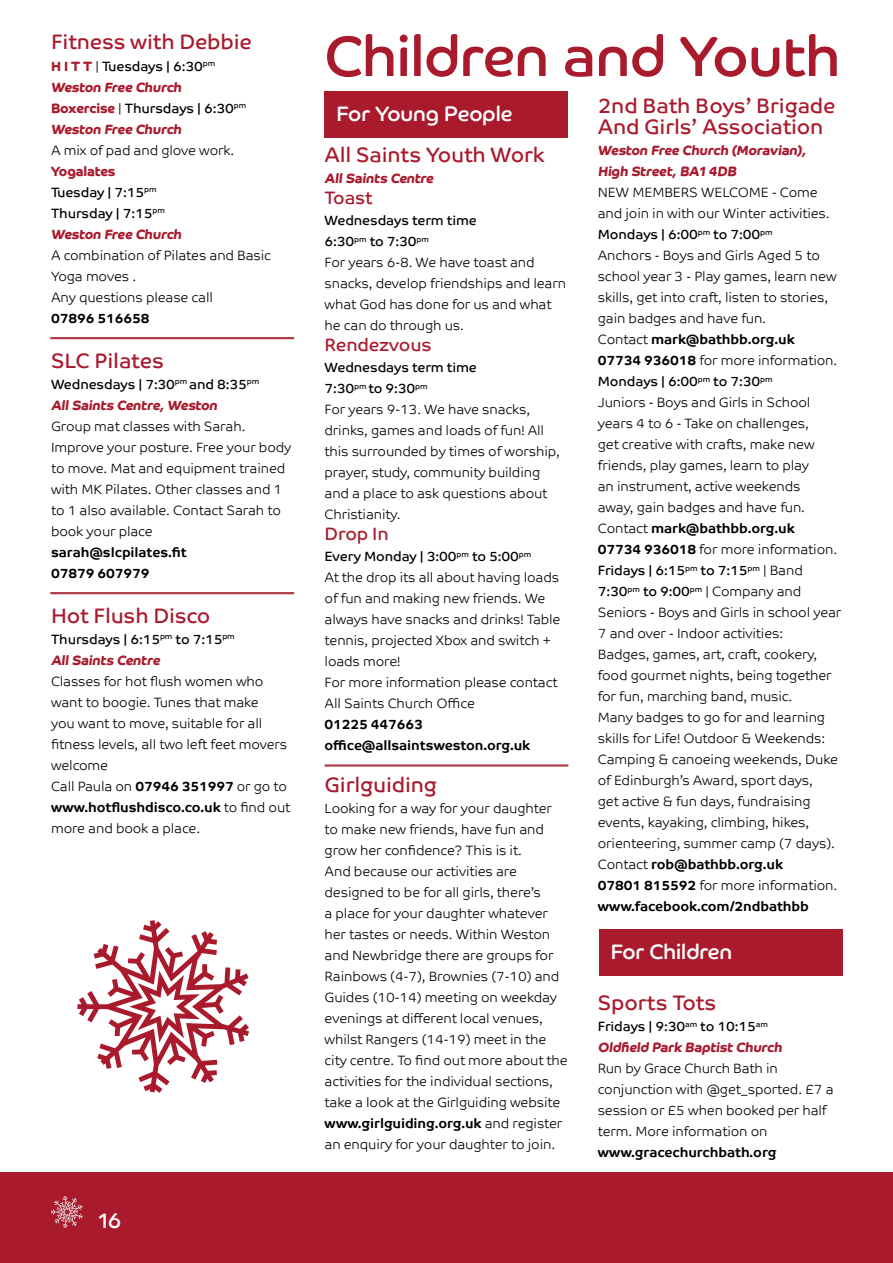
<style>
.page{position:relative;width:893px;height:1263px;background:#fff}
.page>*{position:absolute;margin:0;border:0;box-sizing:border-box;transform-origin:0 0}
.t1{font:57px "Co Headline";color:#a91a2d}
.t2{font:21px/21px "Co Text";letter-spacing:-.01em;color:#a91a2d}
.t3{font:21px "Co Headline";color:#fff}
.t4{font:18px "Co Text";letter-spacing:-.01em;color:#a91a2d}
.t5{font:300 13.5px/21px "Co Text";letter-spacing:-.01em;color:#000}
.t6{font:700 13.5px/21px "Co Headline";letter-spacing:-.01em;color:#a91a2d}
.t7{font:13.5px/21px "Co Text";letter-spacing:-.01em;color:#000}
.t8{font:700 13.5px/21px "Co Text";letter-spacing:-.01em;color:#000}
.s1{font-family:"Co Headline";font-weight:700;color:#a91a2d}
.s2{font-weight:300}
.s3{font-weight:700}
.s4{font-weight:400}
</style>
<div class="page">
<div style="left:0;top:1172px;width:893px;height:91px;background:#a91a2d"></div>
<svg style="left:51px;top:1196px;width:32px;height:32px"></svg>
<div style="left:325px;top:91px;width:243px;height:47px;background:#a91a2d"></div>
<div style="left:599px;top:929px;width:243px;height:47px;background:#a91a2d"></div>
<svg style="left:77px;top:920px;width:172px;height:173px"></svg>
<hr style="left:50px;top:337px;width:244px;height:2px;background:#ad3d47">
<hr style="left:50px;top:592px;width:244px;height:2px;background:#ad3d47">
<hr style="left:325px;top:764px;width:243px;height:3px;background:#ad3d47">
<h2 class="t2" style="left:51px;top:32px;width:202px">Fitness with Debbie</h2>
<p class="t7" style="left:51px;top:55px;width:166px"><span class="s1">H I T T</span> <span class="s2">|</span> Tuesdays | 6:30<sup>pm</sup></p>
<p class="t6" style="left:51px;top:76px;width:135px">Weston Free Church</p>
<p class="t7" style="left:51px;top:97px;width:197px"><span class="s1">Boxercise</span> <span class="s2">|</span> Thursdays | 6:30<sup>pm</sup></p>
<p class="t6" style="left:51px;top:118px;width:135px">Weston Free Church</p>
<p class="t5" style="left:51px;top:139px;width:185px">A mix of pad and glove work.</p>
<p class="t6" style="left:51px;top:160px;width:66px">Yogalates</p>
<p class="t7" style="left:51px;top:181px;width:115px">Tuesday | 7:15<sup>pm<br></sup>Thursday | 7:15<sup>pm</sup></p>
<p class="t6" style="left:51px;top:223px;width:135px">Weston Free Church</p>
<p class="t5" style="left:51px;top:244px;width:222px">A combination of Pilates and Basic<br>Yoga moves .<br>Any questions please call</p>
<p class="t8" style="left:51px;top:307px;width:100px">07896 516658</p>
<h2 class="t2" style="left:51px;top:350px;width:114px">SLC Pilates</h2>
<p class="t7" style="left:51px;top:373px;width:210px">Wednesdays | 7:30<sup>pm</sup> and 8:35<sup>pm</sup></p>
<p class="t6" style="left:51px;top:394px;width:171px">AllSaints Centre,Weston</p>
<p class="t5" style="left:51px;top:415px;width:242px">Group mat classes with Sarah.<br>Improve your posture. Free your body to move. Mat and equipment trained with MK Pilates. Other classes and 1 to 1 also available. Contact Sarah to book your place</p>
<p class="t8" style="left:51px;top:541px;width:137px">sarah@slcpilates.fit<br>07879 607979</p>
<h2 class="t2" style="left:51px;top:605px;width:161px">Hot Flush Disco</h2>
<p class="t7" style="left:51px;top:628px;width:185px">Thursdays | 6:15<sup>pm</sup> to 7:15<sup>pm</sup></p>
<p class="t6" style="left:51px;top:649px;width:113px">AllSaints Centre</p>
<p class="t5" style="left:51px;top:670px;width:241px">Classes for hot flush women who want to boogie. Tunes that make<br>you want to move, suitable for all fitness levels, all two left feet movers welcome<br>Call Paula on <span class="s3">07946 351997</span> or go to <span class="s3">www.hotflushdisco.co.uk</span> to find out more and book a place.</p>
<h2 class="t3" style="left:99px;top:1208px;width:24px">16</h2>
<h1 class="t1" style="left:325px;top:23px;width:517px">Children and Youth</h1>
<h2 class="t3" style="left:337px;top:101px;width:177px">For Young People</h2>
<h2 class="t2" style="left:598px;top:96px;width:239px">2nd Bath Boys’ Brigade<br>And Girls’ Association</h2>
<p class="t6" style="left:598px;top:140px;width:213px">Weston Free Church (Moravian),<br>High Street,BA1 4DB</p>
<p class="t5" style="left:598px;top:182px;width:245px">NEW MEMBERS WELCOME - Come and join in with our Winter activities.<br><span class="s4">Mondays | 6:00</span><sup>pm</sup> <span class="s4">to 7:00</span><sup>pm<br></sup>Anchors - Boys and Girls Aged 5 to school year 3 - Play games, learn new skills, get into craft, listen to stories, gain badges and have fun.<br>Contact <span class="s3">mark@bathbb.org.uk<br>07734 936018</span> for more information.<br><span class="s4">Mondays | 6:00</span><sup>pm</sup> <span class="s4">to 7:30</span><sup>pm<br></sup>Juniors - Boys and Girls in School years 4 to 6 - Take on challenges,<br>get creative with crafts, make new friends, play games, learn to play<br>an instrument, active weekends<br>away, gain badges and have fun.<br>Contact <span class="s3">mark@bathbb.org.uk<br>07734 936018</span> for more information.<br><span class="s4">Fridays | 6:15</span><sup>pm</sup> <span class="s4">to 7:15</span><sup>pm</sup> | Band<br><span class="s4">7:30</span><sup>pm</sup> <span class="s4">to 9:00</span><sup>pm</sup> | Company and<br>Seniors - Boys and Girls in school year<br>7 and over - Indoor activities:<br>Badges, games, art, craft, cookery, food gourmet nights, being together for fun, marching band, music.<br>Many badges to go for and learning skills for Life! Outdoor &amp; Weekends:<br>Camping &amp; canoeing weekends, Duke of Edinburgh’s Award, sport days,<br>get active &amp; fun days, fundraising events, kayaking, climbing, hikes, orienteering, summer camp (7 days).<br>Contact <span class="s3">rob@bathbb.org.uk<br>07801 815592</span> for more information. <span class="s3">www.facebook.com/2ndbathbb</span></p>
<h2 class="t2" style="left:325px;top:144px;width:221px">All Saints Youth Work</h2>
<p class="t6" style="left:325px;top:168px;width:113px">AllSaints Centre</p>
<h3 class="t4" style="left:325px;top:187px;width:49px">Toast</h3>
<p class="t5" style="left:325px;top:210px;width:243px"><span class="s4">Wednesdays term time<br>6:30</span><sup>pm</sup> <span class="s4">to 7:30</span><sup>pm<br></sup>For years 6-8. We have toast and snacks, develop friendships and learn what God has done for us and what he can do through us.</p>
<h3 class="t4" style="left:325px;top:334px;width:109px">Rendezvous</h3>
<p class="t5" style="left:325px;top:357px;width:237px"><span class="s4">Wednesdays term time<br>7:30</span><sup>pm</sup> <span class="s4">to 9:30</span><sup>pm<br></sup>For years 9-13. We have snacks, drinks, games and loads of fun! All this surrounded by times of worship, prayer, study, community building and a place to ask questions about<br>Christianity.</p>
<h3 class="t4" style="left:325px;top:523px;width:66px">Drop In</h3>
<p class="t5" style="left:325px;top:546px;width:237px"><span class="s4">Every Monday | 3:00</span><sup>pm</sup> <span class="s4">to 5:00</span><sup>pm<br></sup>At the drop its all about having loads of fun and making new friends. We always have snacks and drinks! Table tennis, projected Xbox and switch + loads more!<br>For more information please contact<br>All Saints Church Office</p>
<p class="t8" style="left:325px;top:714px;width:207px">01225 447663 office@allsaintsweston.org.uk</p>
<h2 class="t2" style="left:325px;top:774px;width:114px">Girlguiding</h2>
<p class="t5" style="left:325px;top:798px;width:245px">Looking for a way for your daughter to make new friends, have fun and grow her confidence? This is it.<br>And because our activities are designed to be for all girls, there’s<br>a place for your daughter whatever her tastes or needs. Within Weston and Newbridge there are groups for Rainbows (4-7), Brownies (7-10) and Guides (10-14) meeting on weekday evenings at different local venues, whilst Rangers (14-19) meet in the city centre. To find out more about the activities for the individual sections, take a look at the Girlguiding website <span class="s3">www.girlguiding.org.uk</span> and register an enquiry for your daughter to join.</p>
<h2 class="t3" style="left:611px;top:939px;width:123px">For Children</h2>
<h2 class="t2" style="left:598px;top:993px;width:120px">Sports Tots</h2>
<p class="t7" style="left:598px;top:1016px;width:172px">Fridays | 9:30<sup>am</sup> to 10:15<sup>am</sup></p>
<p class="t6" style="left:598px;top:1037px;width:189px">Oldfield Park Baptist Church</p>
<p class="t5" style="left:598px;top:1058px;width:237px">Run by Grace Church Bath in conjunction with @get_sported. £7 a session or £5 when booked per half term. More information on</p>
<p class="t8" style="left:598px;top:1142px;width:180px">www.gracechurchbath.org</p>
</div>
